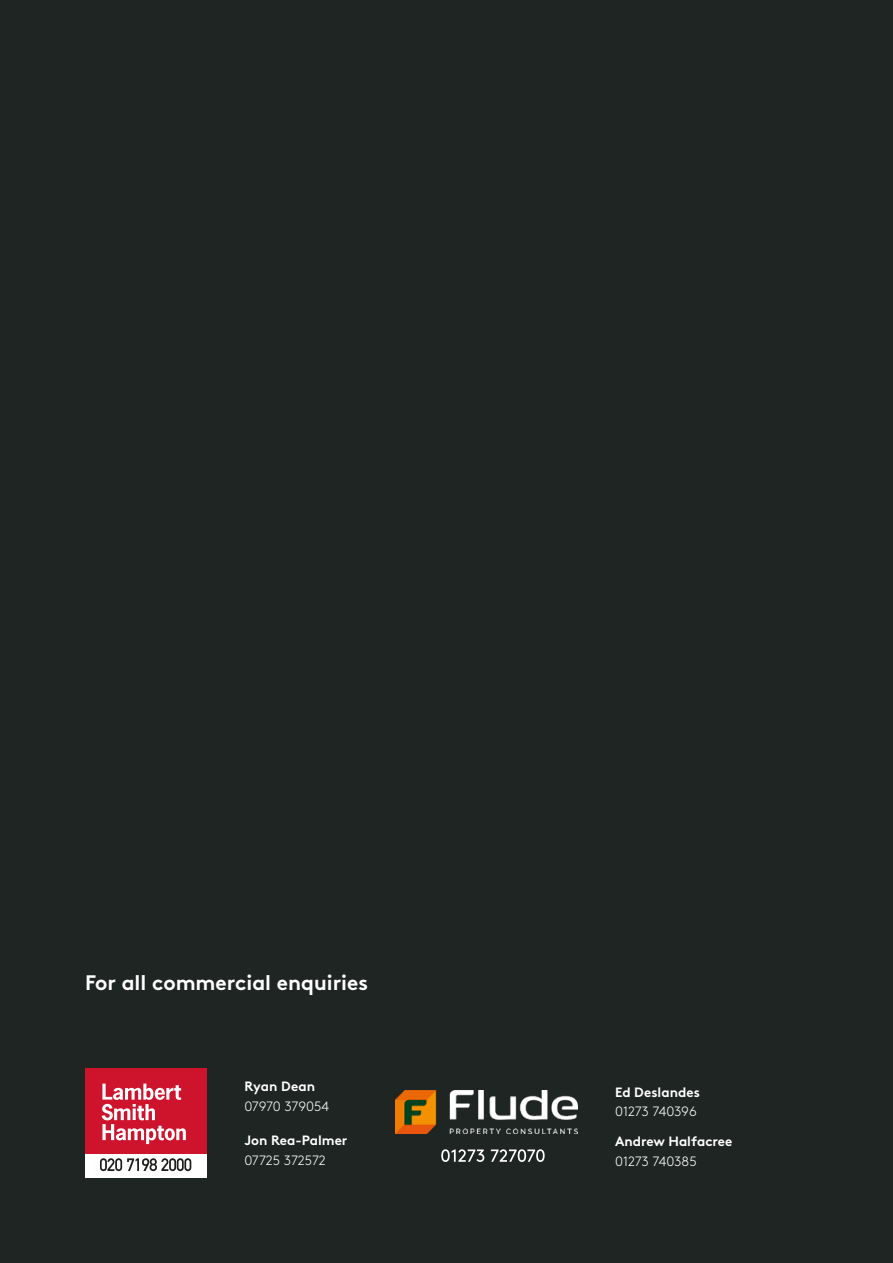
<style>
.page{position:relative;width:893px;height:1263px;background:#1f2522}
.page>*{position:absolute;margin:0;border:0;box-sizing:border-box;transform-origin:0 0}
.t1{font:700 21px "Brown";color:#fff}
.t2{font:700 13.5px "Brown";color:#fff}
.t3{font:300 13.5px "Brown";letter-spacing:-.01em;color:#fff}
</style>
<div class="page">
<img style="left:395px;top:1090px;width:183px;height:43px">
<svg style="left:441px;top:1149px;width:43px;height:13px"></svg>
<svg style="left:491px;top:1149px;width:54px;height:13px"></svg>
<div style="left:85px;top:1153px;width:122px;height:24px;background:#fff"></div>
<div style="left:85px;top:1068px;width:122px;height:86px;background:#ce132d"></div>
<svg style="left:102px;top:1083px;width:84px;height:61px"></svg>
<svg style="left:100px;top:1158px;width:91px;height:13px"></svg>
<h1 class="t1" style="left:85px;top:966px;width:285px">For all commercial enquiries</h1>
<p class="t2" style="left:244px;top:1075px;width:72px">Ryan Dean</p>
<p class="t3" style="left:244px;top:1096px;width:86px">07970 379054</p>
<p class="t2" style="left:244px;top:1130px;width:104px">Jon Rea-Palmer</p>
<p class="t3" style="left:244px;top:1150px;width:83px">07725 372572</p>
<p class="t2" style="left:615px;top:1081px;width:86px">Ed Deslandes</p>
<p class="t3" style="left:615px;top:1101px;width:83px">01273 740396</p>
<p class="t2" style="left:615px;top:1131px;width:119px">Andrew Halfacree</p>
<p class="t3" style="left:615px;top:1151px;width:83px">01273 740385</p>
</div>
